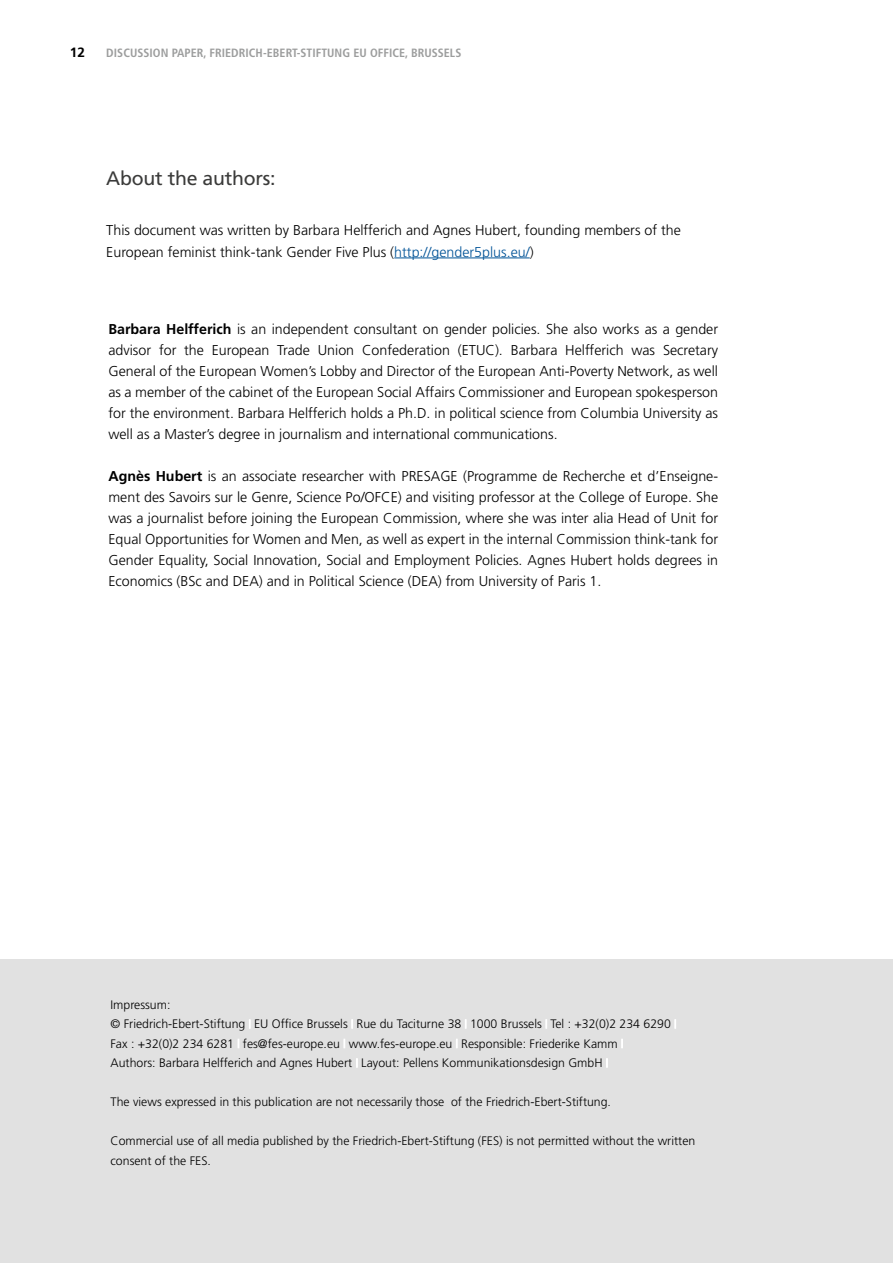
<style>
.page{position:relative;width:893px;height:1263px;background:#fff}
.page>*{position:absolute;margin:0;border:0;box-sizing:border-box;transform-origin:0 0}
.t1{font:19.5px "Frutiger";letter-spacing:-.01em;color:#3b3b3a}
.t2{font:300 14.25px/21px "Frutiger";color:#000;text-align:justify}
.t3{font:700 13.5px "Frutiger";color:#000}
.t4{font:300 12.3px/19.5px "Frutiger";color:#000}
.t5{font:700 condensed 12px "Frutiger";letter-spacing:.005em;color:#9c9d9d}
.s1{color:#005397}
.s2{font-family:"Frutiger CE";font-weight:700}
.s3{font-weight:700}
.s4{font-size:11.25px;color:#fff}
</style>
<div class="page">
<div style="left:0;top:959px;width:893px;height:304px;background:#e1e1e1"></div>
<svg style="left:249px;top:1019px;width:2px;height:10px"></svg>
<svg style="left:351px;top:1019px;width:2px;height:10px"></svg>
<svg style="left:545px;top:1019px;width:2px;height:10px"></svg>
<svg style="left:674px;top:1019px;width:2px;height:10px"></svg>
<svg style="left:456px;top:1039px;width:2px;height:9px"></svg>
<svg style="left:621px;top:1039px;width:2px;height:9px"></svg>
<svg style="left:356px;top:1058px;width:2px;height:10px"></svg>
<svg style="left:606px;top:1058px;width:2px;height:10px"></svg>
<hr style="left:394px;top:258px;width:136px;height:1px;background:#005397">
<p class="t3" style="left:70px;top:45px;width:17px">12</p>
<p class="t5" style="left:106px;top:46px;width:357px">DISCUSSION PAPER, FRIEDRICH-EBERT-STIFTUNG EU OFFICE, BRUSSELS</p>
<h1 class="t1" style="left:106px;top:167px;width:171px">About the authors:</h1>
<p class="t2" style="left:106px;top:220px;width:576px">This document was written by Barbara Helfferich and Agnes Hubert, founding members of the<br>European feminist think-tank Gender Five Plus (<span class="s1">http://gender5plus.eu/</span>)</p>
<p class="t2" style="left:108px;top:319px;width:611px"><span class="s2">Barbara Helfferich</span> is an independent consultant on gender policies. She also works as a gender advisor for the European Trade Union Confederation (ETUC). Barbara Helfferich was Secretary General of the European Women’s Lobby and Director of the European Anti-Poverty Network, as well as a member of the cabinet of the European Social Affairs Commissioner and European spokesperson for the environment. Barbara Helfferich holds a Ph.D. in political science from Columbia University as well as a Master’s degree in journalism and international communications.</p>
<p class="t2" style="left:108px;top:466px;width:611px"><span class="s3">Agnès Hubert</span> is an associate researcher with PRESAGE (Programme de Recherche et d’Enseigne&shy;ment des Savoirs sur le Genre, Science Po/OFCE) and visiting professor at the College of Europe. She was a journalist before joining the European Commission, where she was inter alia Head of Unit for Equal Opportunities for Women and Men, as well as expert in the internal Commission think-tank for Gender Equality, Social Innovation, Social and Employment Policies. Agnes Hubert holds degrees in Economics (BSc and DEA) and in Political Science (DEA) from University of Paris 1.</p>
<p class="t4" style="left:111px;top:994px;width:567px">Impressum:<br>© Friedrich-Ebert-Stiftung <span class="s4">|</span> EU Office Brussels <span class="s4">|</span> Rue du Taciturne 38 <span class="s4">|</span> 1000 Brussels <span class="s4">|</span> Tel : +32(0)2 234 6290 <span class="s4">| </span>Fax : +32(0)2 234 6281 <span class="s4">|</span> fes@fes-europe.eu <span class="s4">|</span> www.fes-europe.eu <span class="s4">|</span> Responsible: Friederike Kamm <span class="s4">|<br></span>Authors: Barbara Helfferich and Agnes Hubert <span class="s4">|</span> Layout: Pellens Kommunikationsdesign GmbH <span class="s4">|</span></p>
<p class="t4" style="left:111px;top:1092px;width:502px">The views expressed in this publication are not necessarily those of the Friedrich-Ebert-Stiftung.</p>
<p class="t4" style="left:111px;top:1131px;width:586px">Commercial use of all media published by the Friedrich-Ebert-Stiftung (FES) is not permitted without the written consent of the FES.</p>
</div>
